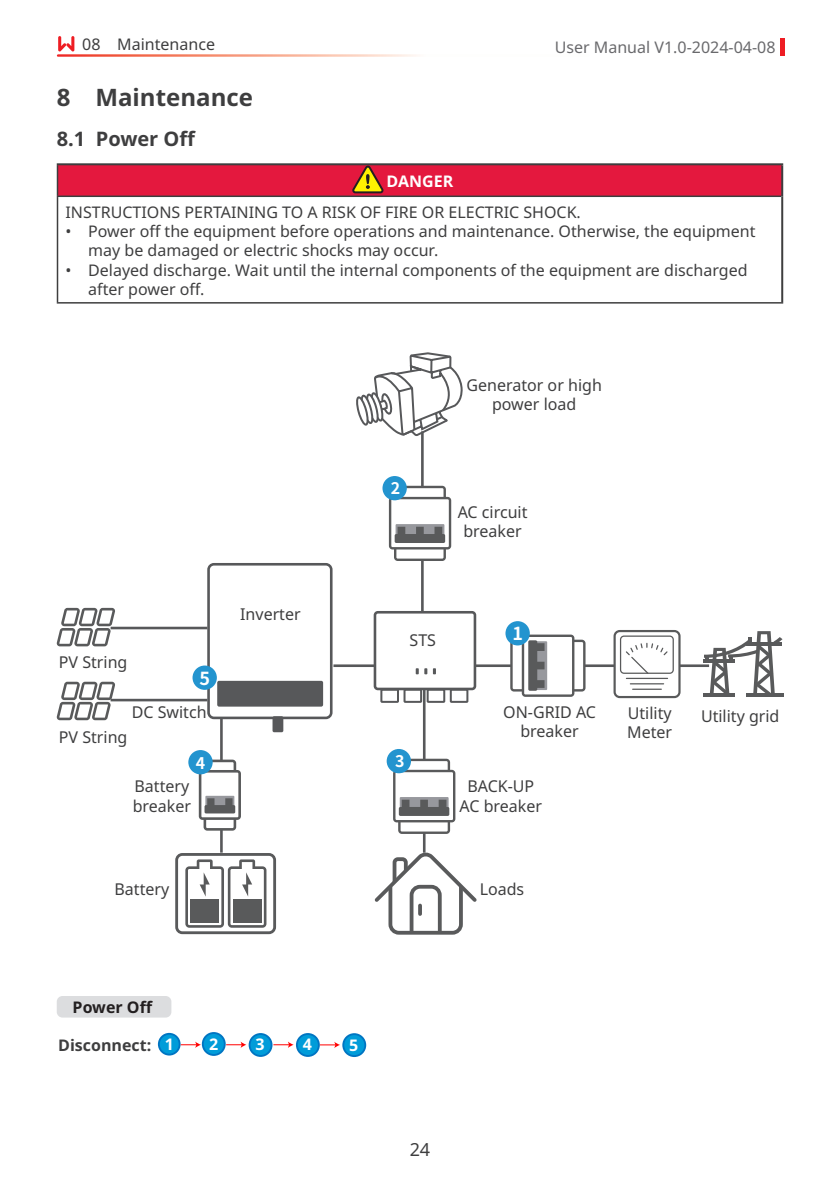
<style>
.page{position:relative;width:840px;height:1191px;background:#fff}
.page>*{position:absolute;margin:0;border:0;box-sizing:border-box;transform-origin:0 0}
.一级标题{font:700 24px "Noto Sans";color:#3e3e3f}
.二级标题{font:700 20px "Noto Sans";color:#3e3e3f}
.t1{font:18px "Noto Sans";color:#3e3e3f}
.t2{font:700 18px "Source Han Sans CN";color:#fff}
.节{font:16.4px/19.2px "Noto Sans";color:#3e3e3f;text-align:center}
.章{font:16px/19.2px "Noto Sans";color:#3e3e3f}
.t3{font:16px "Noto Sans";color:#69696c}
.t4{font:700 16px "Noto Sans";color:#fff}
.节-2{font:700 16px "Noto Sans";color:#3e3e3f}
.节-3{font:700 16px "Noto Sans";color:#231f20}
.t5{font:700 16px "Source Han Sans CN";color:#fff}
</style>
<div class="page">
<svg style="left:780px;top:38px;width:3px;height:18px"></svg>
<svg style="left:58px;top:36px;width:16px;height:15px"></svg>
<hr style="left:421px;top:431px;width:2px;height:195px;background:#57585a">
<hr style="left:333px;top:664px;width:375px;height:3px;background:#57585a">
<div style="left:175px;top:853px;width:101px;height:81px;border:3px solid #595a5b;border-radius:6px"></div>
<svg style="left:185px;top:859px;width:81px;height:68px"></svg>
<div style="left:190px;top:898px;width:29px;height:24px;background:#595a5b"></div>
<svg style="left:56px;top:608px;width:59px;height:38px"></svg>
<svg style="left:56px;top:681px;width:59px;height:39px"></svg>
<svg style="left:374px;top:848px;width:103px;height:87px"></svg>
<svg style="left:703px;top:631px;width:79px;height:66px"></svg>
<div style="left:614px;top:632px;width:65px;height:65px;background:#fff;border-radius:5px"></div>
<div style="left:613px;top:630px;width:67px;height:68px;border:2px solid #595a5b;border-radius:5px"></div>
<div style="left:619px;top:635px;width:54px;height:39px;border:1px solid #595a5b;border-radius:3px"></div>
<svg style="left:624px;top:642px;width:44px;height:48px"></svg>
<hr style="left:110px;top:626px;width:97px;height:3px;background:#57585a">
<hr style="left:110px;top:699px;width:97px;height:2px;background:#57585a">
<hr style="left:220px;top:717px;width:2px;height:135px;background:#57585a">
<hr style="left:422px;top:683px;width:3px;height:169px;background:#57585a">
<svg style="left:199px;top:759px;width:42px;height:71px"></svg>
<svg style="left:510px;top:634px;width:75px;height:63px"></svg>
<div style="left:188px;top:750px;width:24px;height:24px;background:#2394cf;border-radius:50%"></div>
<svg style="left:393px;top:758px;width:62px;height:76px"></svg>
<div style="left:386px;top:749px;width:25px;height:24px;background:#2394cf;border-radius:50%"></div>
<div style="left:505px;top:621px;width:24px;height:24px;background:#2394cf;border-radius:50%"></div>
<div style="left:207px;top:563px;width:125px;height:156px;border:3px solid #57585a;border-radius:5px"></div>
<div style="left:217px;top:681px;width:106px;height:25px;background:#57585a;border-radius:2px"></div>
<div style="left:272px;top:716px;width:11px;height:16px;background:#57585a;border-radius:2px"></div>
<div style="left:192px;top:665px;width:25px;height:25px;background:#2394cf;border-radius:50%"></div>
<svg style="left:388px;top:486px;width:63px;height:75px"></svg>
<div style="left:382px;top:476px;width:24px;height:24px;background:#2394cf;border-radius:50%"></div>
<svg style="left:356px;top:352px;width:106px;height:86px"></svg>
<div style="left:375px;top:612px;width:99px;height:77px;background:#fff;border-radius:3px"></div>
<div style="left:373px;top:611px;width:103px;height:79px;border:3px solid #57585a;border-radius:3px"></div>
<svg style="left:415px;top:668px;width:3px;height:6px"></svg>
<svg style="left:424px;top:668px;width:11px;height:6px"></svg>
<svg style="left:379px;top:687px;width:90px;height:17px"></svg>
<div style="left:57px;top:164px;width:724px;height:32px;background:#e4183e"></div>
<hr style="left:57px;top:163px;width:725px;height:2px;background:#3e3e3f">
<hr style="left:780px;top:165px;width:2px;height:31px;background:#3e3e3f">
<hr style="left:780px;top:196px;width:2px;height:106px;background:#3e3e3f">
<hr style="left:57px;top:165px;width:1px;height:30px;background:#3e3e3f">
<hr style="left:57px;top:195px;width:723px;height:2px;background:#3e3e3f">
<hr style="left:57px;top:197px;width:1px;height:105px;background:#3e3e3f">
<hr style="left:57px;top:302px;width:725px;height:1px;background:#3e3e3f">
<svg style="left:350px;top:163px;width:34px;height:31px"></svg>
<div style="left:57px;top:996px;width:114px;height:21px;background:#dcdddf;border-radius:6px"></div>
<div style="left:203px;top:1033px;width:22px;height:22px;background:#009cd9;border-radius:50%"></div>
<div style="left:202px;top:1032px;width:23px;height:24px;border:2px solid #0075c2;border-radius:50%"></div>
<div style="left:159px;top:1033px;width:20px;height:21px;background:#009cd9;border-radius:50%"></div>
<div style="left:158px;top:1033px;width:22px;height:22px;border:2px solid #0075c2;border-radius:50%"></div>
<svg style="left:181px;top:1041px;width:20px;height:7px"></svg>
<svg style="left:226px;top:1041px;width:20px;height:7px"></svg>
<div style="left:249px;top:1034px;width:22px;height:22px;background:#009cd9;border-radius:50%"></div>
<div style="left:248px;top:1033px;width:24px;height:24px;border:2px solid #0075c2;border-radius:50%"></div>
<svg style="left:273px;top:1041px;width:20px;height:7px"></svg>
<div style="left:297px;top:1034px;width:22px;height:22px;background:#009cd9;border-radius:50%"></div>
<div style="left:296px;top:1033px;width:23px;height:24px;border:2px solid #0075c2;border-radius:50%"></div>
<svg style="left:319px;top:1041px;width:21px;height:7px"></svg>
<div style="left:343px;top:1034px;width:22px;height:22px;background:#009cd9;border-radius:50%"></div>
<div style="left:342px;top:1033px;width:24px;height:24px;border:2px solid #0075c2;border-radius:50%"></div>
<p class="章" style="left:82px;top:35px;width:134px">08 Maintenance</p>
<p class="t3" style="left:554px;top:36px;width:222px">User Manual V1.0-2024-04-08</p>
<p class="一级标题" style="left:57px;top:80px;width:198px">8 Maintenance</p>
<p class="二级标题" style="left:57px;top:124px;width:141px">8.1 Power Off</p>
<p class="t4" style="left:386px;top:170px;width:68px">DANGER</p>
<p class="章" style="left:65px;top:203px;width:516px">INSTRUCTIONS PERTAINING TO A RISK OF FIRE OR ELECTRIC SHOCK.</p>
<p class="章" style="left:88px;top:222px;width:668px;text-indent:-23px">• Power off the equipment before operations and maintenance. Otherwise, the equipment may be damaged or electric shocks may occur.</p>
<p class="章" style="left:88px;top:261px;width:660px;text-indent:-23px">• Delayed discharge. Wait until the internal components of the equipment are discharged after power off.</p>
<p class="t5" style="left:390px;top:479px;width:11px">2</p>
<p class="节" style="left:466px;top:376px;width:137px">Generator or high power load</p>
<p class="节" style="left:457px;top:503px;width:71px">AC circuit breaker</p>
<p class="节" style="left:59px;top:652px;width:70px">PV String</p>
<p class="t2" style="left:199px;top:668px;width:12px">5</p>
<p class="节" style="left:132px;top:703px;width:76px">DC Switch</p>
<p class="节" style="left:59px;top:728px;width:70px">PV String</p>
<p class="节" style="left:240px;top:605px;width:62px">Inverter</p>
<p class="节" style="left:409px;top:630px;width:28px">STS</p>
<p class="t5" style="left:196px;top:754px;width:11px">4</p>
<p class="t5" style="left:395px;top:752px;width:11px">3</p>
<p class="t2" style="left:512px;top:623px;width:12px">1</p>
<p class="节" style="left:503px;top:703px;width:94px">ON-GRID AC breaker</p>
<p class="节" style="left:627px;top:703px;width:46px;text-align:left">Utility<br>Meter</p>
<p class="节" style="left:700px;top:706px;width:80px">Utility grid</p>
<p class="节" style="left:133px;top:777px;width:60px;text-align:left">Battery breaker</p>
<p class="节" style="left:459px;top:777px;width:84px">BACK-UP<br>AC breaker</p>
<p class="节" style="left:114px;top:880px;width:56px">Battery</p>
<p class="节" style="left:479px;top:880px;width:46px">Loads</p>
<p class="节-3" style="left:73px;top:996px;width:82px">Power Off</p>
<p class="节-2" style="left:58px;top:1033px;width:95px">Disconnect:</p>
<p class="t4" style="left:165px;top:1033px;width:11px">1</p>
<p class="t4" style="left:209px;top:1033px;width:11px">2</p>
<p class="t4" style="left:255px;top:1033px;width:11px">3</p>
<p class="t4" style="left:302px;top:1033px;width:11px">4</p>
<p class="t4" style="left:349px;top:1033px;width:11px">5</p>
<p class="t1" style="left:409px;top:1137px;width:22px">24</p>
</div>
